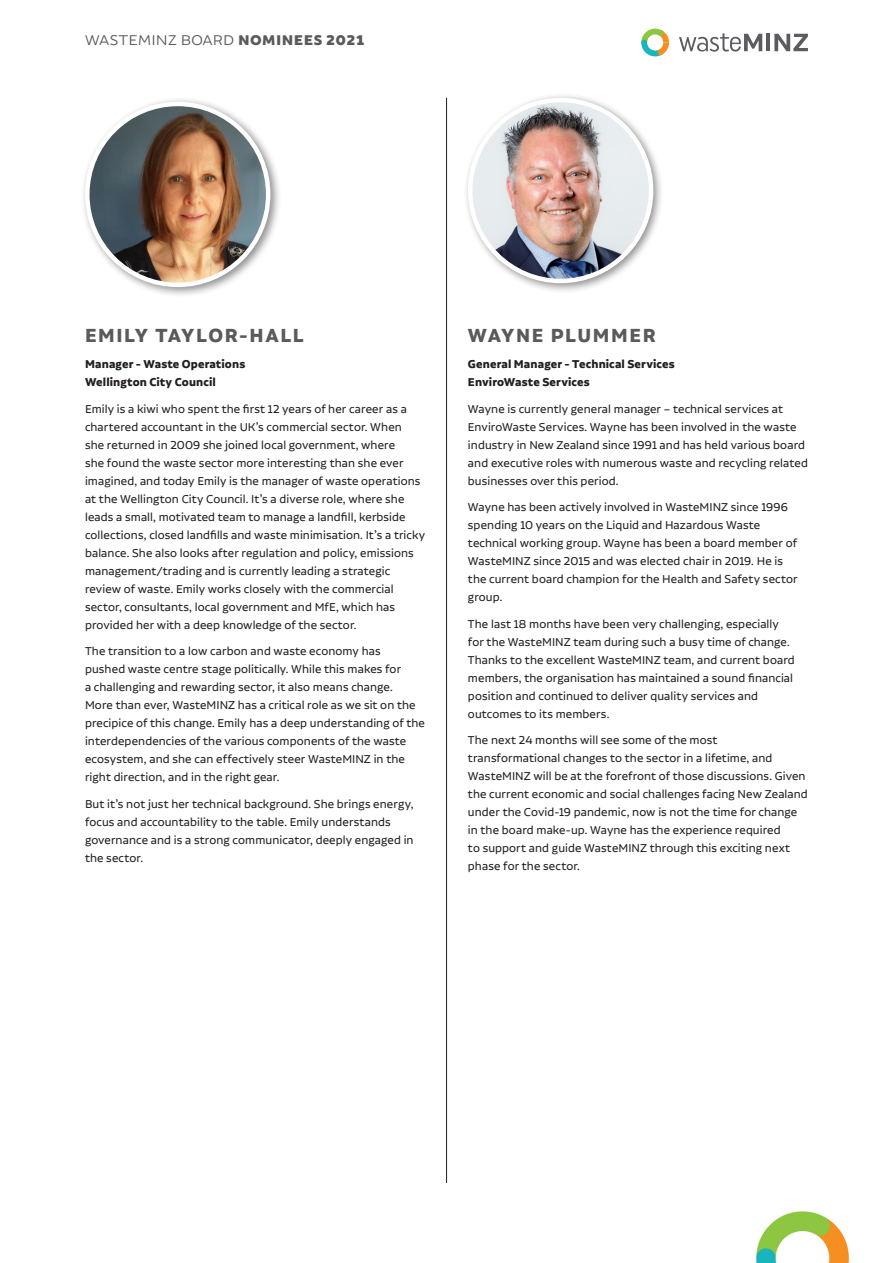
<style>
.page{position:relative;width:893px;height:1263px;background:#fff}
.page>*{position:absolute;margin:0;border:0;box-sizing:border-box;transform-origin:0 0}
.t1{font:700 22.5px "Alvar Pro";letter-spacing:.07em;color:#5a595b}
.t2{font:15px "Brocha";letter-spacing:.02em;color:#5a595b}
.t3{font:13.5px/18px "Alvar Pro";letter-spacing:.005em;color:#231f20}
.t4{font:700 13.5px/18px "Alvar Pro";letter-spacing:.01em;color:#231f20}
.s1{font-weight:900}
</style>
<div class="page">
<svg style="left:679px;top:33px;width:83px;height:19px"></svg>
<hr style="left:766px;top:34px;width:4px;height:17px;background:#5b5c60">
<svg style="left:774px;top:34px;width:34px;height:17px"></svg>
<svg style="left:641px;top:29px;width:28px;height:27px"></svg>
<img style="left:756px;top:1211px;width:93px;height:52px">
<hr style="left:446px;top:98px;width:1px;height:1085px;background:#231f20">
<div style="left:463px;top:93px;width:201px;height:201px;background:#231f20;opacity:.5"></div>
<img style="left:470px;top:100px;width:181px;height:181px;border-radius:90px">
<div style="left:468px;top:98px;width:185px;height:185px;border:4px solid #fff;border-radius:50%"></div>
<div style="left:80px;top:96px;width:201px;height:202px;background:#231f20;opacity:.5"></div>
<img style="left:87px;top:104px;width:181px;height:181px;border-radius:90px">
<div style="left:85px;top:102px;width:185px;height:185px;border:4px solid #fff;border-radius:50%"></div>
<p class="t2" style="left:85px;top:31px;width:281px">WASTEMINZ BOARD <span class="s1">NOMINEES 2021</span></p>
<h1 class="t1" style="left:85px;top:322px;width:220px">EMILY TAYLOR-HALL</h1>
<p class="t4" style="left:85px;top:355px;width:162px">Manager - Waste Operations<br>Wellington City Council</p>
<p class="t3" style="left:85px;top:399px;width:342px">Emily is a kiwi who spent the first 12 years of her career as a chartered accountant in the UK’s commercial sector. When<br>she returned in 2009 she joined local government, where<br>she found the waste sector more interesting than she ever imagined, and today Emily is the manager of waste operations at the Wellington City Council. It’s a diverse role, where she leads a small, motivated team to manage a landfill, kerbside collections, closed landfills and waste minimisation. It’s a tricky balance. She also looks after regulation and policy, emissions management/trading and is currently leading a strategic review of waste. Emily works closely with the commercial sector, consultants, local government and MfE, which has provided her with a deep knowledge of the sector.</p>
<p class="t3" style="left:85px;top:642px;width:341px">The transition to a low carbon and waste economy has<br>pushed waste centre stage politically. While this makes for<br>a challenging and rewarding sector, it also means change.<br>More than ever, WasteMINZ has a critical role as we sit on the precipice of this change. Emily has a deep understanding of the interdependencies of the various components of the waste ecosystem, and she can effectively steer WasteMINZ in the right direction, and in the right gear.</p>
<p class="t3" style="left:85px;top:794px;width:330px">But it’s not just her technical background. She brings energy, focus and accountability to the table. Emily understands governance and is a strong communicator, deeply engaged in the sector.</p>
<h1 class="t1" style="left:468px;top:322px;width:189px">WAYNE PLUMMER</h1>
<p class="t4" style="left:468px;top:355px;width:208px">General Manager - Technical Services<br>EnviroWaste Services</p>
<p class="t3" style="left:468px;top:399px;width:341px">Wayne is currently general manager – technical services at EnviroWaste Services. Wayne has been involved in the waste industry in New Zealand since 1991 and has held various board and executive roles with numerous waste and recycling related businesses over this period.</p>
<p class="t3" style="left:468px;top:498px;width:331px">Wayne has been actively involved in WasteMINZ since 1996 spending 10 years on the Liquid and Hazardous Waste technical working group. Wayne has been a board member of WasteMINZ since 2015 and was elected chair in 2019. He is the current board champion for the Health and Safety sector group.</p>
<p class="t3" style="left:468px;top:614px;width:328px">The last 18 months have been very challenging, especially for the WasteMINZ team during such a busy time of change.<br>Thanks to the excellent WasteMINZ team, and current board members, the organisation has maintained a sound financial position and continued to deliver quality services and outcomes to its members.</p>
<p class="t3" style="left:468px;top:731px;width:341px">The next 24 months will see some of the most transformational changes to the sector in a lifetime, and WasteMINZ will be at the forefront of those discussions. Given the current economic and social challenges facing New Zealand under the Covid-19 pandemic, now is not the time for change in the board make-up. Wayne has the experience required<br>to support and guide WasteMINZ through this exciting next phase for the sector.</p>
</div>
